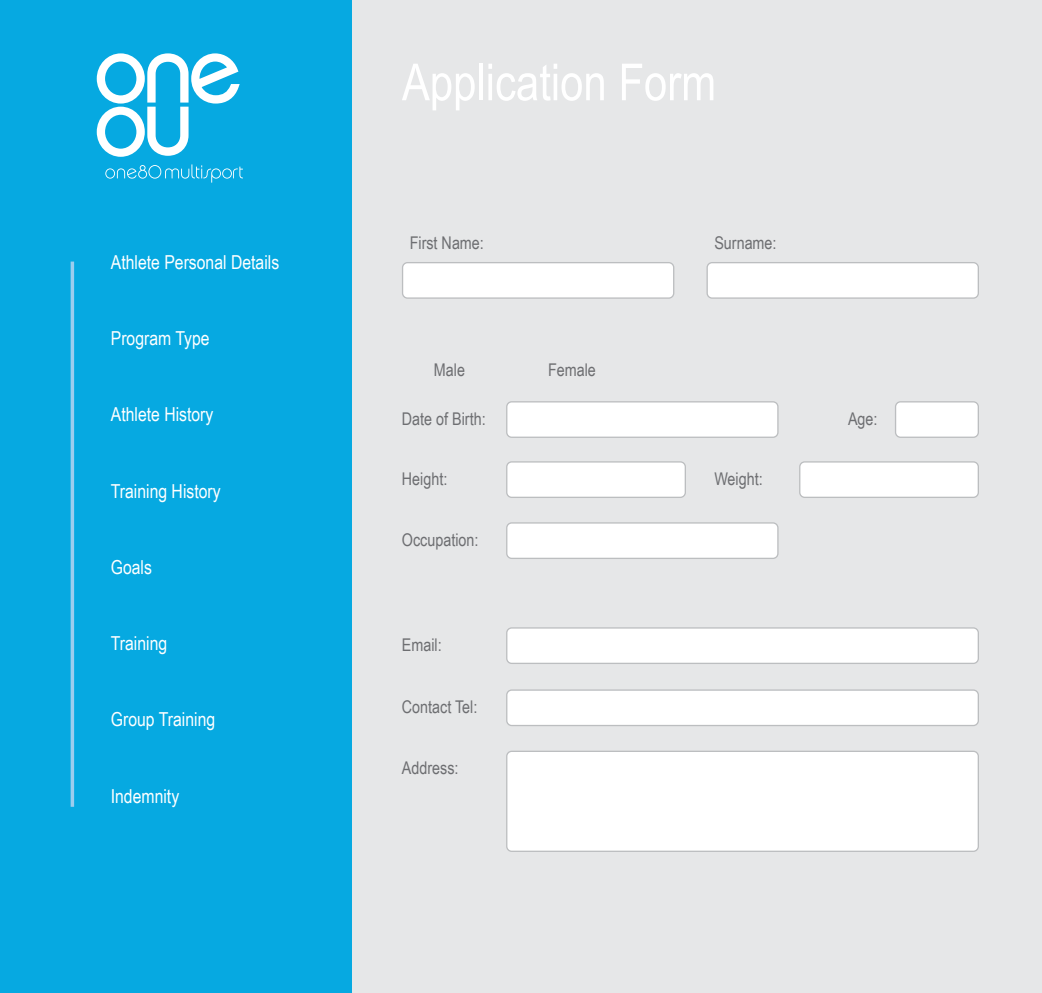
<style>
.page{position:relative;width:1042px;height:993px;background:#fff}
.page>*{position:absolute;margin:0;border:0;box-sizing:border-box;transform-origin:0 0}
.t1{font:51.1px "Arial Narrow";color:#fff}
.t2{font:19.25px "Arial Narrow";color:#fff}
.t3{font:17.5px "Arial Narrow";color:#6d6e71}
</style>
<div class="page">
<div style="left:63px;top:0;width:979px;height:992px;background:#e6e7e8"></div>
<div style="left:0;top:0;width:351px;height:992px;background:#06a9e1"></div>
<hr style="left:71px;top:261px;width:3px;height:545px;background:#9ccdee">
<svg style="left:97px;top:53px;width:143px;height:104px"></svg>
<svg style="left:105px;top:164px;width:138px;height:18px"></svg>
<div style="left:402px;top:262px;width:272px;height:36px;background:#fff;border-radius:5px"></div>
<div style="left:402px;top:262px;width:272px;height:36px;border:1px solid #bcbec0;border-radius:5px"></div>
<div style="left:507px;top:401px;width:271px;height:36px;background:#fff;border-radius:5px"></div>
<div style="left:506px;top:401px;width:272px;height:37px;border:1px solid #bcbec0;border-radius:5px"></div>
<div style="left:507px;top:627px;width:471px;height:36px;background:#fff;border-radius:5px"></div>
<div style="left:506px;top:627px;width:473px;height:36px;border:1px solid #bcbec0;border-radius:5px"></div>
<div style="left:507px;top:689px;width:471px;height:36px;background:#fff;border-radius:5px"></div>
<div style="left:506px;top:689px;width:473px;height:37px;border:1px solid #bcbec0;border-radius:5px"></div>
<div style="left:507px;top:751px;width:471px;height:100px;background:#fff;border-radius:5px"></div>
<div style="left:506px;top:750px;width:473px;height:101px;border:1px solid #bcbec0;border-radius:5px"></div>
<div style="left:507px;top:522px;width:271px;height:36px;background:#fff;border-radius:5px"></div>
<div style="left:506px;top:522px;width:272px;height:37px;border:1px solid #bcbec0;border-radius:5px"></div>
<div style="left:507px;top:462px;width:178px;height:35px;background:#fff;border-radius:5px"></div>
<div style="left:506px;top:461px;width:180px;height:37px;border:1px solid #bcbec0;border-radius:5px"></div>
<div style="left:800px;top:462px;width:178px;height:35px;background:#fff;border-radius:5px"></div>
<div style="left:799px;top:461px;width:180px;height:37px;border:1px solid #bcbec0;border-radius:5px"></div>
<div style="left:895px;top:401px;width:83px;height:36px;background:#fff;border-radius:5px"></div>
<div style="left:895px;top:401px;width:84px;height:37px;border:1px solid #bcbec0;border-radius:5px"></div>
<div style="left:707px;top:262px;width:271px;height:36px;background:#fff;border-radius:5px"></div>
<div style="left:706px;top:262px;width:273px;height:36px;border:1px solid #bcbec0;border-radius:5px"></div>
<p class="t2" style="left:111px;top:248px;width:170px">Athlete Personal Details</p>
<p class="t2" style="left:111px;top:324px;width:100px">Program Type</p>
<p class="t2" style="left:111px;top:400px;width:104px">Athlete History</p>
<p class="t2" style="left:111px;top:476px;width:111px">Training History</p>
<p class="t2" style="left:111px;top:553px;width:43px">Goals</p>
<p class="t2" style="left:111px;top:629px;width:58px">Training</p>
<p class="t2" style="left:111px;top:705px;width:106px">Group Training</p>
<p class="t2" style="left:111px;top:781px;width:70px">Indemnity</p>
<h1 class="t1" style="left:402px;top:45px;width:316px">Application Form</h1>
<p class="t3" style="left:410px;top:230px;width:76px">First Name:</p>
<p class="t3" style="left:434px;top:357px;width:33px">Male</p>
<p class="t3" style="left:548px;top:357px;width:49px">Female</p>
<p class="t3" style="left:402px;top:406px;width:85px">Date of Birth:</p>
<p class="t3" style="left:402px;top:466px;width:47px">Height:</p>
<p class="t3" style="left:402px;top:527px;width:78px">Occupation:</p>
<p class="t3" style="left:402px;top:632px;width:41px">Email:</p>
<p class="t3" style="left:402px;top:694px;width:77px">Contact Tel:</p>
<p class="t3" style="left:402px;top:755px;width:58px">Address:</p>
<p class="t3" style="left:714px;top:230px;width:64px">Surname:</p>
<p class="t3" style="left:714px;top:466px;width:50px">Weight:</p>
<p class="t3" style="left:848px;top:406px;width:31px">Age:</p>
</div>
